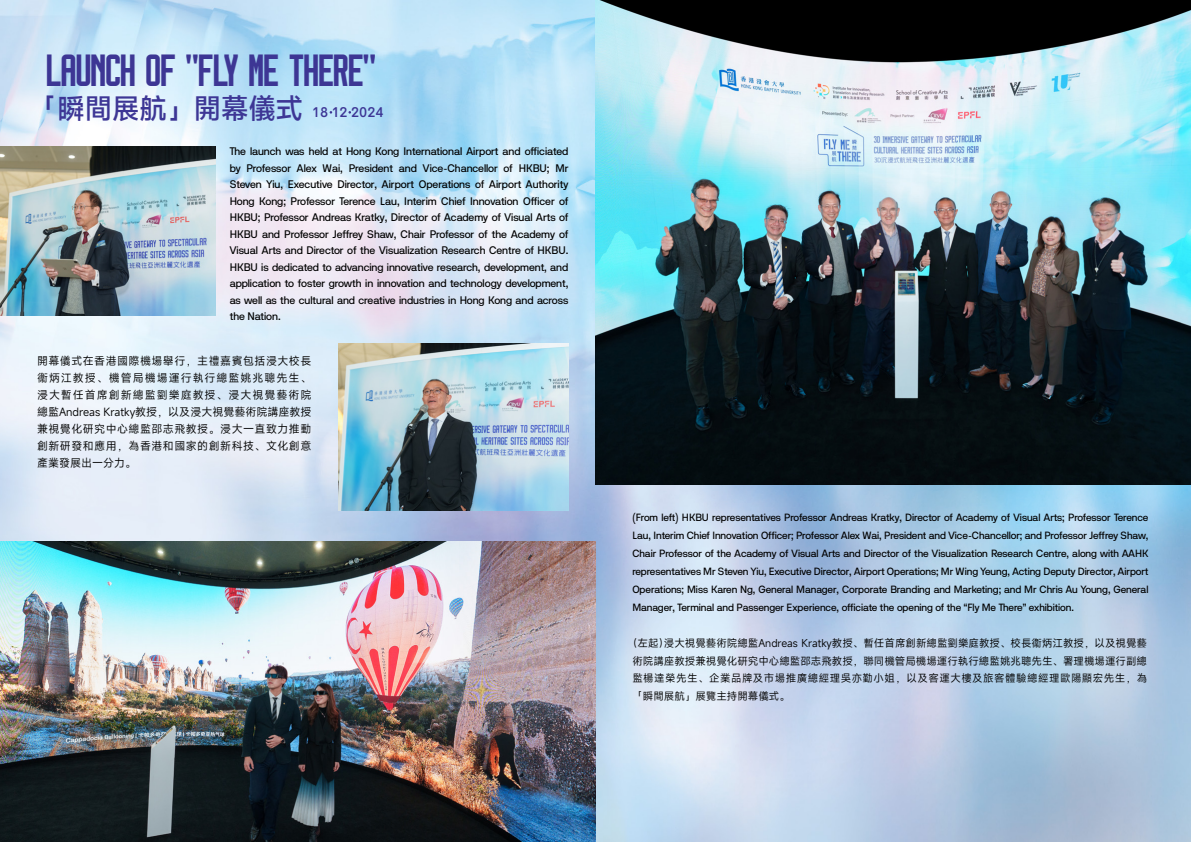
<style>
.page{position:relative;width:1191px;height:842px;background:#fff}
.page>*{position:absolute;margin:0;border:0;box-sizing:border-box;transform-origin:0 0}
.t1{font:36px "Thernaly";letter-spacing:-.025em;color:#3d3694}
.t2{font:500 28px "Mi Sans";letter-spacing:-.025em;color:#3d3695}
.t3{font:500 14px "Magnetik";color:#3d3695}
.t4{font:11px/16.5px "Magnetik";letter-spacing:-.005em;color:#000;text-align:justify}
.t5{font:11px/17px "Mi Sans";letter-spacing:.04em;color:#000;text-align:justify}
.t6{font:10.5px/18px "Magnetik";letter-spacing:-.005em;color:#000;text-align:justify}
.t7{font:10.5px/17.9px "Mi Sans";letter-spacing:.045em;color:#000;text-align:justify}
</style>
<div class="page">
<img style="left:0;top:0;width:1191px;height:842px">
<img style="left:596px;top:0;width:595px;height:485px">
<img style="left:0;top:542px;width:595px;height:300px">
<img style="left:0;top:147px;width:215px;height:169px">
<img style="left:338px;top:343px;width:230px;height:167px">
<h1 class="t1" style="left:47px;top:53px;width:332px">LAUNCH OF “FLY ME THERE”</h1>
<h2 class="t2" style="left:30px;top:90px;width:275px">「瞬間展航」開幕儀式</h2>
<p class="t4" style="left:230px;top:143px;width:340px">The launch was held at Hong Kong International Airport and officiated by Professor Alex Wai, President and Vice-Chancellor of HKBU; Mr Steven Yiu, Executive Director, Airport Operations of Airport Authority Hong Kong; Professor Terence Lau, Interim Chief Innovation Officer of HKBU; Professor Andreas Kratky, Director of Academy of Visual Arts of HKBU and Professor Jeffrey Shaw, Chair Professor of the Academy of Visual Arts and Director of the Visualization Research Centre of HKBU.<br>HKBU is dedicated to advancing innovative research, development, and application to foster growth in innovation and technology development, as well as the cultural and creative industries in Hong Kong and across the Nation.</p>
<p class="t3" style="left:312px;top:103px;width:73px">18 12 2024</p>
<p class="t5" style="left:37px;top:352px;width:276px">開幕儀式在香港國際機場舉行，主禮嘉賓包括浸大校長衞炳江教授、機管局機場運行執行總監姚兆聰先生、浸大暫任首席創新總監劉樂庭教授、浸大視覺藝術院總監Andreas Kratky教授，以及浸大視覺藝術院講座教授兼視覺化研究中心總監邵志飛教授。浸大一直致力推動創新研發和應用，為香港和國家的創新科技、文化創意產業發展出一分力。</p>
<p class="t6" style="left:632px;top:508px;width:517px">(From left) HKBU representatives Professor Andreas Kratky, Director of Academy of Visual Arts; Professor Terence Lau, Interim Chief Innovation Officer; Professor Alex Wai, President and Vice-Chancellor; and Professor Jeffrey Shaw, Chair Professor of the Academy of Visual Arts and Director of the Visualization Research Centre, along with AAHK representatives Mr Steven Yiu, Executive Director, Airport Operations; Mr Wing Yeung, Acting Deputy Director, Airport Operations; Miss Karen Ng, General Manager, Corporate Branding and Marketing; and Mr Chris Au Young, General Manager, Terminal and Passenger Experience, officiate the opening of the “Fly Me There” exhibition.</p>
<p class="t7" style="left:632px;top:634px;width:516px">﹙左起﹚浸大視覺藝術院總監Andreas Kratky教授、暫任首席創新總監劉樂庭教授、校長衞炳江教授，以及視覺藝術院講座教授兼視覺化研究中心總監邵志飛教授，聯同機管局機場運行執行總監姚兆聰先生、署理機場運行副總監楊達榮先生、企業品牌及市場推廣總經理吳亦勤小姐，以及客運大樓及旅客體驗總經理歐陽顯宏先生，為「瞬間展航」展覽主持開幕儀式。</p>
</div>
